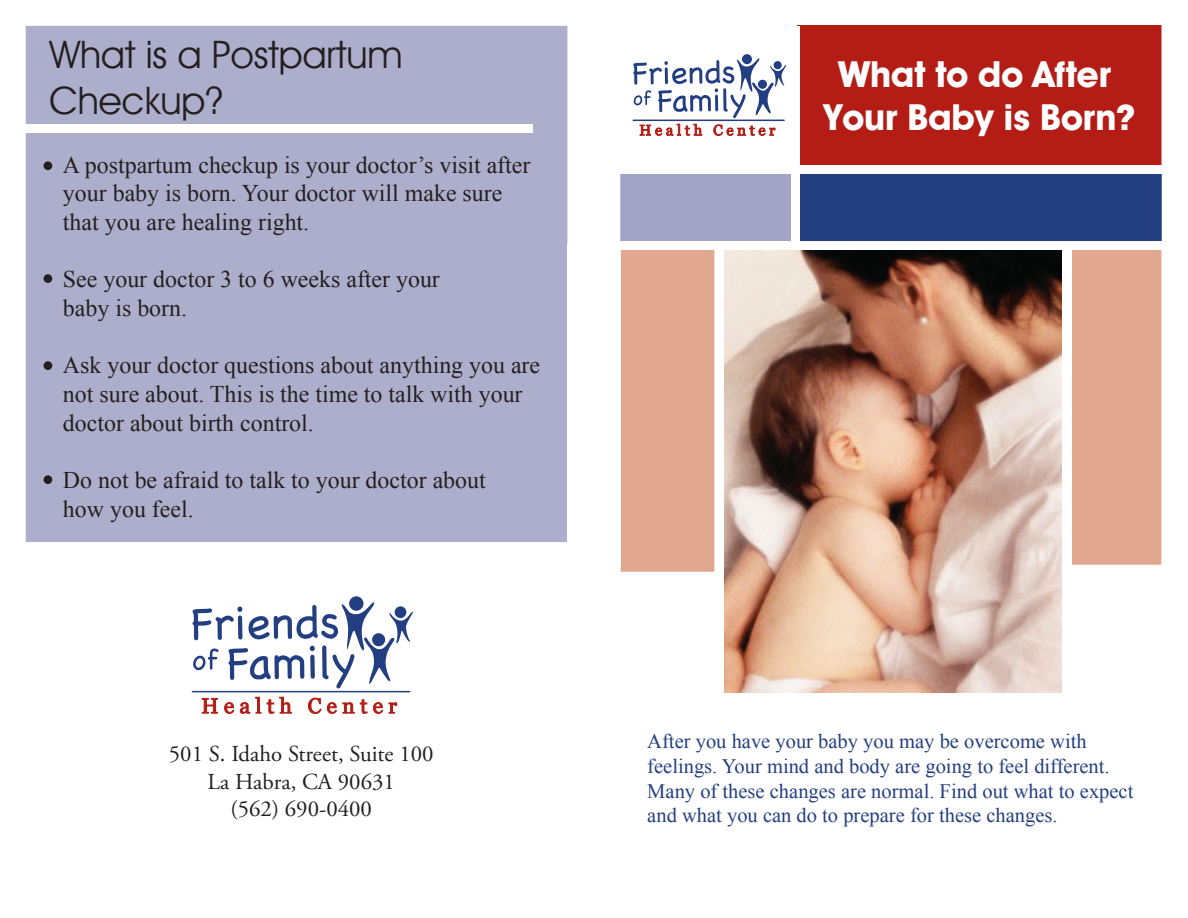
<style>
.page{position:relative;width:1188px;height:918px;background:#fff}
.page>*{position:absolute;margin:0;border:0;box-sizing:border-box;transform-origin:0 0}
.t1{font:37.8px/45.5px "Avant Guard SW";color:#231f20}
.t2{font:700 35.85px/42.9px "Avant Guard SW";color:#fff;text-align:center}
.t3{font:23.85px/28.7px "Times New Roman";color:#231f20}
.t4{font:22.8px/27.5px "Adobe Garamond Pro";color:#231f20;text-align:center}
.t5{font:20.55px/24.6px "Times New Roman";color:#233f81}
</style>
<div class="page">
<div style="left:742px;top:54px;width:10px;height:10px;background:#233f81;border-radius:50%"></div>
<svg style="left:633px;top:57px;width:153px;height:79px"></svg>
<div style="left:26px;top:26px;width:541px;height:516px;background:#adaecb"></div>
<div style="left:797px;top:25px;width:364px;height:145px;background:#b41d15"></div>
<div style="left:792px;top:26px;width:8px;height:304px;background:#fff"></div>
<div style="left:603px;top:165px;width:570px;height:9px;background:#fff"></div>
<div style="left:0;top:124px;width:532px;height:9px;background:#fff"></div>
<svg style="left:201px;top:698px;width:17px;height:16px"></svg>
<svg style="left:224px;top:696px;width:68px;height:18px"></svg>
<svg style="left:308px;top:697px;width:90px;height:17px"></svg>
<hr style="left:192px;top:691px;width:218px;height:1px;background:#233f81">
<svg style="left:349px;top:596px;width:15px;height:15px"></svg>
<svg style="left:193px;top:600px;width:220px;height:88px"></svg>
<div style="left:44px;top:161px;width:8px;height:9px;background:#231f20;border-radius:50%"></div>
<div style="left:44px;top:274px;width:8px;height:9px;background:#231f20;border-radius:50%"></div>
<div style="left:44px;top:361px;width:8px;height:9px;background:#231f20;border-radius:50%"></div>
<div style="left:44px;top:475px;width:8px;height:9px;background:#231f20;border-radius:50%"></div>
<svg style="left:620px;top:174px;width:542px;height:398px;background:#ad9197"></svg>
<div style="left:1064px;top:246px;width:8px;height:319px;background:#fff"></div>
<div style="left:618px;top:241px;width:544px;height:9px;background:#fff"></div>
<div style="left:567px;top:244px;width:54px;height:324px;background:#fff"></div>
<img style="left:724px;top:251px;width:338px;height:442px">
<h1 class="t1" style="left:49px;top:32px;width:355px">What is a Postpartum<br>Checkup?</h1>
<p class="t3" style="left:63px;top:150px;width:469px">A postpartum checkup is your doctor’s visit after your baby is born. Your doctor will make sure that you are healing right.</p>
<p class="t3" style="left:63px;top:265px;width:378px">See your doctor 3 to 6 weeks after your baby is born.</p>
<p class="t3" style="left:63px;top:351px;width:479px">Ask your doctor questions about anything you are not sure about. This is the time to talk with your doctor about birth control.</p>
<p class="t3" style="left:63px;top:465px;width:424px">Do not be afraid to talk to your doctor about how you feel.</p>
<h2 class="t2" style="left:824px;top:52px;width:313px">What to do After<br>Your Baby is Born?</h2>
<p class="t4" style="left:169px;top:741px;width:266px">501 S. Idaho Street, Suite 100<br>La Habra, CA 90631<br>(562) 690-0400</p>
<p class="t5" style="left:647px;top:729px;width:488px">After you have your baby you may be overcome with feelings. Your mind and body are going to feel different.<br>Many of these changes are normal. Find out what to expect and what you can do to prepare for these changes.</p>
</div>
